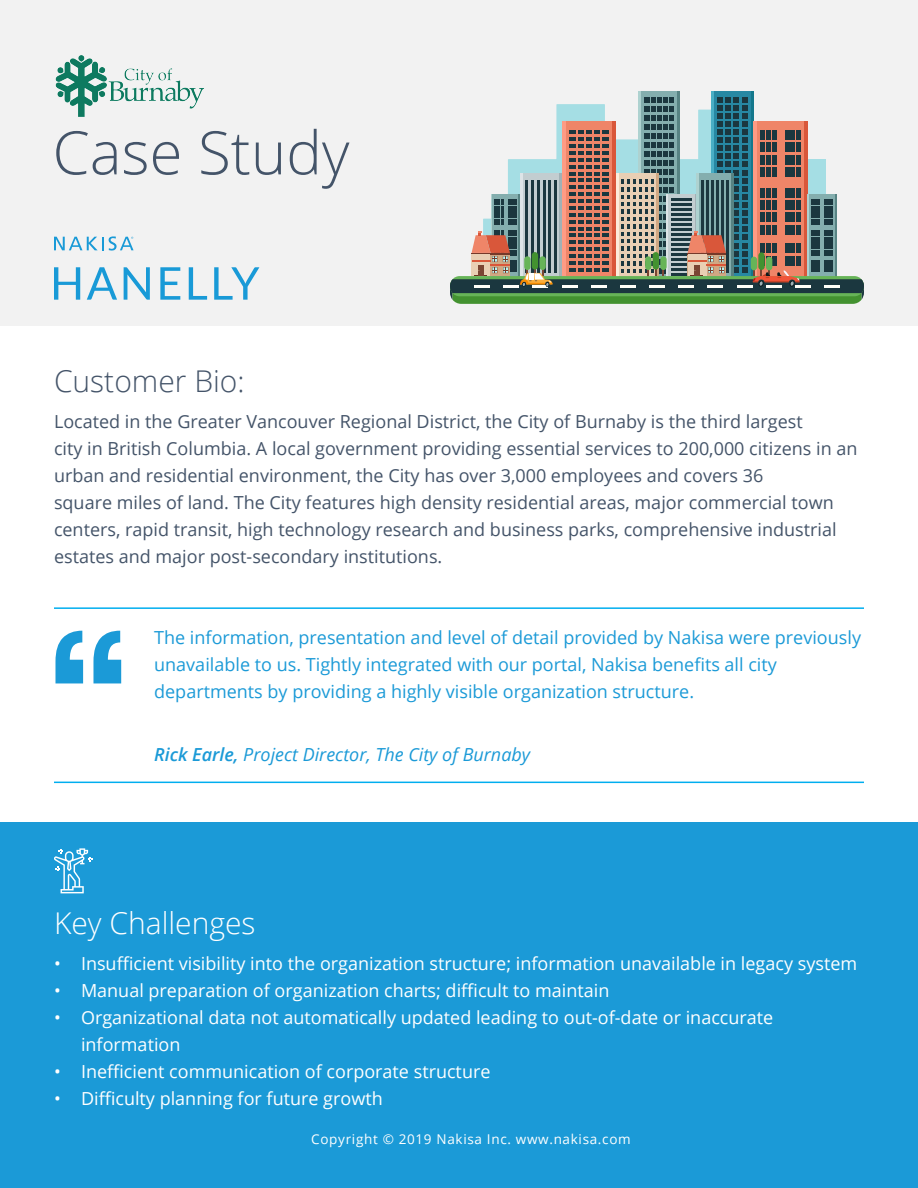
<style>
.page{position:relative;width:918px;height:1188px;background:#fff}
.page>*{position:absolute;margin:0;border:0;box-sizing:border-box;transform-origin:0 0}
.t1{font:300 60px "Open Sans";color:#445469}
.t2{font:300 30px "Open Sans";color:#fff}
.t3{font:300 30px "Open Sans";color:#445469}
.t4{font:18px/27px "Open Sans";color:#445469}
.t5{font:18px/27px "Open Sans";color:#fff}
.t6{font:18px/27px "Open Sans";color:#1b9ad7}
.t7{font:italic 18px "Open Sans";color:#1b9ad7}
.t8{font:13.5px "Open Sans";letter-spacing:.05em;color:#fff}
.s1{font-weight:600}
</style>
<div class="page">
<div style="left:0;top:823px;width:918px;height:365px;background:#1b9ad7"></div>
<div style="left:0;top:1px;width:918px;height:325px;background:#f2f2f2"></div>
<svg style="left:54px;top:236px;width:80px;height:15px"></svg>
<svg style="left:54px;top:267px;width:26px;height:33px"></svg>
<svg style="left:87px;top:267px;width:30px;height:33px"></svg>
<svg style="left:124px;top:267px;width:26px;height:33px"></svg>
<svg style="left:160px;top:267px;width:20px;height:33px"></svg>
<svg style="left:189px;top:267px;width:18px;height:33px"></svg>
<svg style="left:214px;top:267px;width:45px;height:33px"></svg>
<svg style="left:56px;top:631px;width:65px;height:52px"></svg>
<hr style="left:54px;top:607px;width:810px;height:2px;background:#00aeef">
<hr style="left:54px;top:782px;width:810px;height:1px;background:#00aeef">
<svg style="left:54px;top:848px;width:38px;height:45px"></svg>
<img style="left:55px;top:55px;width:149px;height:62px">
<div style="left:641px;top:91px;width:36px;height:189px;background:#84aeae"></div>
<hr style="left:638px;top:91px;width:3px;height:189px;background:#aed2d0">
<hr style="left:677px;top:91px;width:3px;height:189px;background:#578383">
<div style="left:714px;top:91px;width:37px;height:189px;background:#2788a3"></div>
<hr style="left:711px;top:91px;width:3px;height:189px;background:#49aec5">
<hr style="left:751px;top:91px;width:2px;height:189px;background:#14788c">
<svg style="left:450px;top:95px;width:414px;height:209px"></svg>
<p class="t1" style="left:52px;top:112px;width:299px">Case Study</p>
<p class="t3" style="left:54px;top:361px;width:192px">Customer Bio:</p>
<p class="t4" style="left:54px;top:407px;width:750px">Located in the Greater Vancouver Regional District, the City of Burnaby is the third largest</p>
<p class="t4" style="left:54px;top:434px;width:805px">city in British Columbia. A local government providing essential services to 200,000 citizens in an urban and residential environment, the City has over 3,000 employees and covers 36</p>
<p class="t4" style="left:54px;top:488px;width:784px">square miles of land. The City features high density residential areas, major commercial town centers, rapid transit, high technology research and business parks, comprehensive industrial estates and major post-secondary institutions.</p>
<p class="t6" style="left:154px;top:624px;width:708px">The information, presentation and level of detail provided by Nakisa were previously unavailable to us. Tightly integrated with our portal, Nakisa benefits all city</p>
<p class="t6" style="left:154px;top:678px;width:541px">departments by providing a highly visible organization structure.</p>
<p class="t7" style="left:154px;top:743px;width:378px"><span class="s1">Rick Earle,</span> Project Director, The City of Burnaby</p>
<p class="t2" style="left:54px;top:902px;width:203px">Key Challenges</p>
<p class="t5" style="left:54px;top:949px;width:805px">• Insufficient visibility into the organization structure; information unavailable in legacy system</p>
<p class="t5" style="left:54px;top:976px;width:557px">• Manual preparation of organization charts; difficult to maintain</p>
<p class="t5" style="left:81px;top:1003px;width:694px;text-indent:-27px">• Organizational data not automatically updated leading to out-of-date or inaccurate information</p>
<p class="t5" style="left:54px;top:1057px;width:438px">• Inefficient communication of corporate structure</p>
<p class="t5" style="left:54px;top:1084px;width:330px">• Difficulty planning for future growth</p>
<p class="t8" style="left:311px;top:1130px;width:321px">Copyright © 2019 Nakisa Inc. www.nakisa.com</p>
</div>
